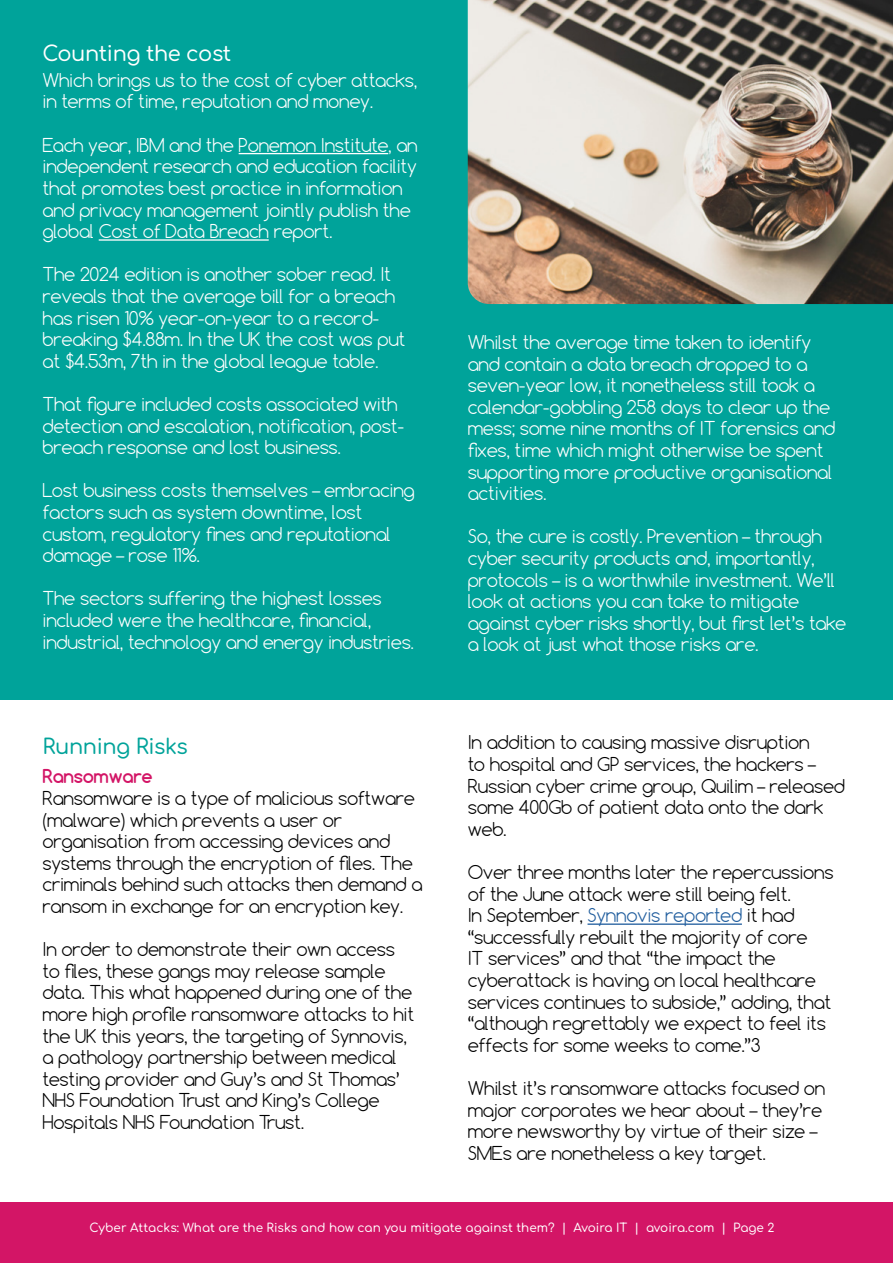
<style>
.page{position:relative;width:893px;height:1263px;background:#fff}
.page>*{position:absolute;margin:0;border:0;box-sizing:border-box;transform-origin:0 0}
.t1{font:500 21px "Comfortaa";letter-spacing:-.02em;color:#fff}
.t2{font:500 21px "Comfortaa";letter-spacing:-.02em;color:#00a39a}
.t3{font:300 18px/21.6px "Comfortaa";letter-spacing:-.02em;color:#fff}
.t4{font:300 18px/21.6px "Comfortaa";letter-spacing:-.02em;color:#000}
.t5{font:700 18px "Comfortaa";letter-spacing:-.02em;color:#d31566}
.t6{font:500 12px "Comfortaa";color:#fff}
.s1{color:#215e9e}
</style>
<div class="page">
<div style="left:0;top:0;width:893px;height:699px;background:#00a39a"></div>
<hr style="left:239px;top:153px;width:149px;height:1px;background:#fff">
<hr style="left:99px;top:239px;width:170px;height:2px;background:#fff">
<hr style="left:587px;top:923px;width:155px;height:2px;background:#215e9e">
<img style="left:468px;top:0;width:425px;height:304px">
<div style="left:0;top:1202px;width:893px;height:61px;background:#d31566"></div>
<p class="t1" style="left:43px;top:34px;width:190px">Counting the cost</p>
<p class="t3" style="left:43px;top:69px;width:376px">Which brings us to the cost of cyber attacks, in terms of time, reputation and money.</p>
<p class="t3" style="left:43px;top:134px;width:377px">Each year, IBM and the Ponemon Institute, an independent research and education facility that promotes best practice in information and privacy management jointly publish the global Cost of Data Breach report.</p>
<p class="t3" style="left:43px;top:263px;width:365px">The 2024 edition is another sober read. It reveals that the average bill for a breach has risen 10% year-on-year to a record&shy;breaking $4.88m. In the UK the cost was put at $4.53m, 7th in the global league table.</p>
<p class="t3" style="left:43px;top:393px;width:363px">That figure included costs associated with detection and escalation, notification, post&shy;breach response and lost business.</p>
<p class="t3" style="left:43px;top:479px;width:374px">Lost business costs themselves – embracing factors such as system downtime, lost custom, regulatory fines and reputational damage – rose 11%.</p>
<p class="t3" style="left:43px;top:587px;width:373px">The sectors suffering the highest losses included were the healthcare, financial, industrial, technology and energy industries.</p>
<p class="t2" style="left:43px;top:727px;width:147px">Running Risks</p>
<p class="t5" style="left:43px;top:765px;width:112px">Ransomware</p>
<p class="t4" style="left:43px;top:787px;width:382px">Ransomware is a type of malicious software (malware) which prevents a user or organisation from accessing devices and systems through the encryption of files. The criminals behind such attacks then demand a ransom in exchange for an encryption key.</p>
<p class="t4" style="left:43px;top:938px;width:373px">In order to demonstrate their own access to files, these gangs may release sample data. This what happened during one of the more high profile ransomware attacks to hit the UK this years, the targeting of Synnovis, a pathology partnership between medical testing provider and Guy’s and St Thomas’ NHS Foundation Trust and King’s College Hospitals NHS Foundation Trust.</p>
<p class="t3" style="left:468px;top:331px;width:369px">Whilst the average time taken to identify and contain a data breach dropped to a seven-year low, it nonetheless still took a calendar-gobbling 258 days to clear up the mess; some nine months of IT forensics and fixes, time which might otherwise be spent supporting more productive organisational activities.</p>
<p class="t3" style="left:468px;top:525px;width:380px">So, the cure is costly. Prevention – through cyber security products and, importantly, protocols – is a worthwhile investment. We’ll look at actions you can take to mitigate against cyber risks shortly, but first let’s take a look at just what those risks are.</p>
<p class="t4" style="left:468px;top:732px;width:379px">In addition to causing massive disruption<br>to hospital and GP services, the hackers – Russian cyber crime group, Quilim – released some 400Gb of patient data onto the dark web.</p>
<p class="t4" style="left:468px;top:861px;width:367px">Over three months later the repercussions of the June attack were still being felt.<br>In September, <span class="s1">Synnovis reported</span> it had “successfully rebuilt the majority of core<br>IT services” and that “the impact the cyberattack is having on local healthcare services continues to subside,” adding, that “although regrettably we expect to feel its effects for some weeks to come.”3</p>
<p class="t4" style="left:468px;top:1077px;width:359px">Whilst it’s ransomware attacks focused on major corporates we hear about – they’re more newsworthy by virtue of their size – SMEs are nonetheless a key target.</p>
<p class="t6" style="left:89px;top:1216px;width:687px">Cyber Attacks: What are the Risks and how can you mitigate against them? | Avoira IT | avoira.com | Page 2</p>
</div>
